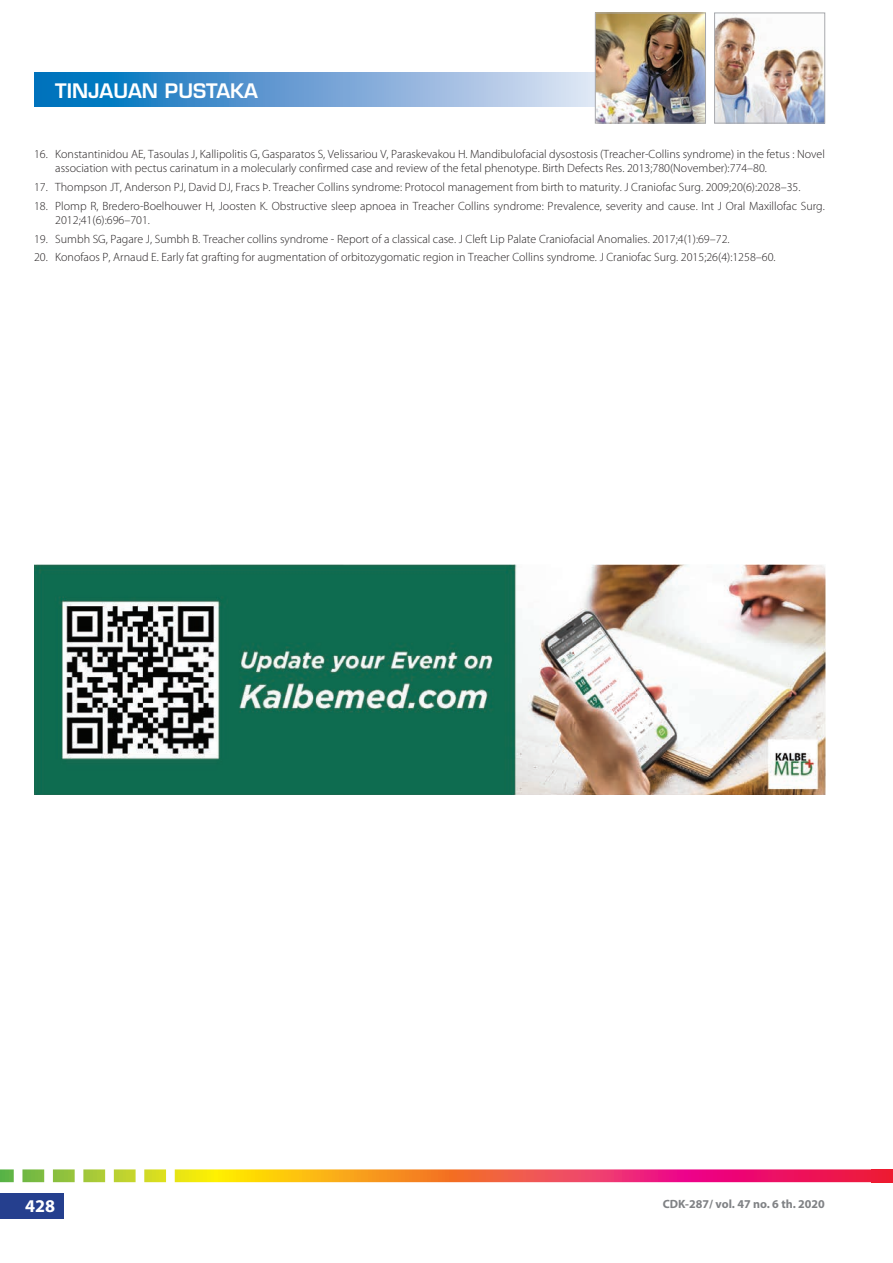
<style>
.page{position:relative;width:893px;height:1263px;background:#fff}
.page>*{position:absolute;margin:0;border:0;box-sizing:border-box;transform-origin:0 0}
.t1{font:600 19.5px "Eurostile LT Std";color:#fff}
.t2{font:700 18px "Myriad Pro";color:#fff}
.t3{font:300 12px/14.4px "Myriad Pro";color:#231f20}
.t4{font:700 12px "Myriad Pro";color:#808285}
</style>
<div class="page">
<svg style="left:34px;top:72px;width:561px;height:35px;background:#6aa4d5"></svg>
<img style="left:716px;top:17px;width:107px;height:104px">
<div style="left:714px;top:13px;width:111px;height:110px;border:1px solid #a8a9ad"></div>
<img style="left:597px;top:15px;width:107px;height:106px">
<div style="left:595px;top:13px;width:111px;height:110px;border:1px solid #a8a9ad"></div>
<div style="left:0;top:1193px;width:64px;height:25px;background:#253f8e"></div>
<svg style="left:0;top:1169px;width:893px;height:13px;background:#e87d50"></svg>
<img style="left:34px;top:564px;width:791px;height:231px">
<h1 class="t1" style="left:55px;top:79px;width:204px">TINJAUAN PUSTAKA</h1>
<p class="t3" style="left:55px;top:147px;width:771px;text-indent:-21px">16. Konstantinidou AE, Tasoulas J, Kallipolitis G, Gasparatos S, Velissariou V, Paraskevakou H. Mandibulofacial dysostosis (Treacher-Collins syndrome) in the fetus : Novel association with pectus carinatum in a molecularly confirmed case and review of the fetal phenotype. Birth Defects Res. 2013;780(November):774–80.</p>
<p class="t3" style="left:34px;top:180px;width:768px">17. Thompson JT, Anderson PJ, David DJ, Fracs Þ. Treacher Collins syndrome: Protocol management from birth to maturity. J Craniofac Surg. 2009;20(6):2028–35.</p>
<p class="t3" style="left:55px;top:199px;width:771px;text-indent:-21px">18. Plomp R, Bredero-Boelhouwer H, Joosten K. Obstructive sleep apnoea in Treacher Collins syndrome: Prevalence, severity and cause. Int J Oral Maxillofac Surg.<br>2012;41(6):696–701.</p>
<p class="t3" style="left:34px;top:232px;width:697px">19. Sumbh SG, Pagare J, Sumbh B. Treacher collins syndrome - Report of a classical case. J Cleft Lip Palate Craniofacial Anomalies. 2017;4(1):69–72.</p>
<p class="t3" style="left:34px;top:250px;width:743px">20. Konofaos P, Arnaud E. Early fat grafting for augmentation of orbitozygomatic region in Treacher Collins syndrome. J Craniofac Surg. 2015;26(4):1258–60.</p>
<h2 class="t2" style="left:25px;top:1194px;width:31px">428</h2>
<p class="t4" style="left:663px;top:1196px;width:164px">CDK-287/ vol. 47 no. 6 th. 2020</p>
</div>
